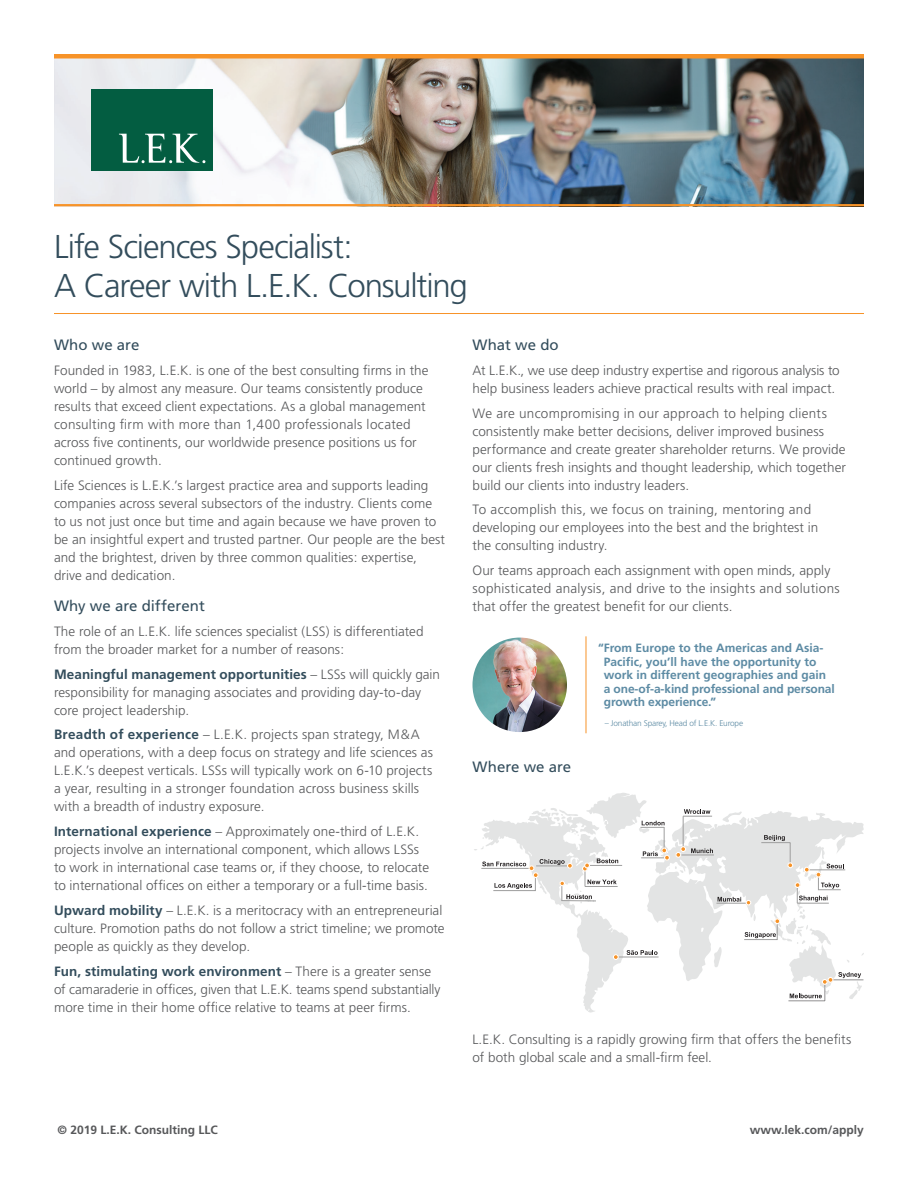
<style>
.page{position:relative;width:918px;height:1188px;background:#fff}
.page>*{position:absolute;margin:0;border:0;box-sizing:border-box;transform-origin:0 0}
.t1{font:300 33px/39px "Frutiger";letter-spacing:-.035em;color:#334d5c}
.TEXT_HEAD{font:15px "Frutiger";color:#334d5c}
.BODY_COPY{font:300 13.5px/18px "Frutiger";letter-spacing:.005em;color:#57585a}
.pull_quote{font:700 12px/13.5px "Frutiger";color:#5d8ba4}
.url{font:700 12px "Frutiger";color:#57585a}
.pull_quote-2{font:300 8.25px "Frutiger";letter-spacing:-.02em;color:#5d8ba4}
.s1{font-weight:700;color:#334d5c}
</style>
<div class="page">
<img style="left:54px;top:59px;width:810px;height:145px">
<div style="left:54px;top:54px;width:810px;height:5px;background:#f79328"></div>
<hr style="left:54px;top:204px;width:810px;height:2px;background:#f79328">
<div style="left:91px;top:89px;width:121px;height:82px;background:#035d41"></div>
<svg style="left:119px;top:134px;width:87px;height:29px"></svg>
<hr style="left:54px;top:313px;width:810px;height:1px;background:#f79328">
<hr style="left:586px;top:636px;width:1px;height:97px;background:#f79328">
<img style="left:472px;top:638px;width:95px;height:94px;border-radius:47px">
<svg style="left:474px;top:793px;width:390px;height:220px"></svg>
<p class="t1" style="left:54px;top:227px;width:415px">Life Sciences Specialist:<br>A Career with L.E.K. Consulting</p>
<p class="TEXT_HEAD" style="left:54px;top:336px;width:87px">Who we are</p>
<p class="BODY_COPY" style="left:54px;top:361px;width:376px">Founded in 1983, L.E.K. is one of the best consulting firms in the world – by almost any measure. Our teams consistently produce results that exceed client expectations. As a global management consulting firm with more than 1,400 professionals located across five continents, our worldwide presence positions us for continued growth.</p>
<p class="BODY_COPY" style="left:54px;top:476px;width:393px">Life Sciences is L.E.K.’s largest practice area and supports leading companies across several subsectors of the industry. Clients come to us not just once but time and again because we have proven to be an insightful expert and trusted partner. Our people are the best and the brightest, driven by three common qualities: expertise, drive and dedication.</p>
<p class="TEXT_HEAD" style="left:54px;top:597px;width:152px">Why we are different</p>
<p class="BODY_COPY" style="left:54px;top:622px;width:371px">The role of an L.E.K. life sciences specialist (LSS) is differentiated from the broader market for a number of reasons:</p>
<p class="BODY_COPY" style="left:54px;top:665px;width:388px"><span class="s1">Meaningful management opportunities</span> – LSSs will quickly gain responsibility for managing associates and providing day-to-day core project leadership.</p>
<p class="BODY_COPY" style="left:54px;top:726px;width:380px"><span class="s1">Breadth of experience</span> – L.E.K. projects span strategy, M&amp;A and operations, with a deep focus on strategy and life sciences as L.E.K.’s deepest verticals. LSSs will typically work on 6-10 projects a year, resulting in a stronger foundation across business skills with a breadth of industry exposure.</p>
<p class="BODY_COPY" style="left:54px;top:823px;width:377px"><span class="s1">International experience</span> – Approximately one-third of L.E.K. projects involve an international component, which allows LSSs to work in international case teams or, if they choose, to relocate to international offices on either a temporary or a full-time basis.</p>
<p class="BODY_COPY" style="left:54px;top:901px;width:392px"><span class="s1">Upward mobility</span> – L.E.K. is a meritocracy with an entrepreneurial culture. Promotion paths do not follow a strict timeline; we promote people as quickly as they develop.</p>
<p class="BODY_COPY" style="left:54px;top:962px;width:388px"><span class="s1">Fun, stimulating work environment</span> – There is a greater sense of camaraderie in offices, given that L.E.K. teams spend substantially more time in their home office relative to teams at peer firms.</p>
<p class="TEXT_HEAD" style="left:473px;top:336px;width:88px">What we do</p>
<p class="BODY_COPY" style="left:473px;top:361px;width:369px">At L.E.K., we use deep industry expertise and rigorous analysis to help business leaders achieve practical results with real impact.</p>
<p class="BODY_COPY" style="left:473px;top:404px;width:375px">We are uncompromising in our approach to helping clients consistently make better decisions, deliver improved business performance and create greater shareholder returns. We provide our clients fresh insights and thought leadership, which together build our clients into industry leaders.</p>
<p class="BODY_COPY" style="left:473px;top:501px;width:347px">To accomplish this, we focus on training, mentoring and developing our employees into the best and the brightest in the consulting industry.</p>
<p class="BODY_COPY" style="left:473px;top:562px;width:369px">Our teams approach each assignment with open minds, apply sophisticated analysis, and drive to the insights and solutions that offer the greatest benefit for our clients.</p>
<p class="TEXT_HEAD" style="left:473px;top:758px;width:100px">Where we are</p>
<p class="pull_quote" style="left:604px;top:641px;width:233px;text-indent:-6px">“From Europe to the Americas and Asia-Pacific, you’ll have the opportunity to work in different geographies and gain a one-of-a-kind professional and personal growth experience.”</p>
<p class="pull_quote-2" style="left:605px;top:719px;width:140px">– Jonathan Sparey, Head of L.E.K. Europe</p>
<p class="BODY_COPY" style="left:473px;top:1030px;width:380px">L.E.K. Consulting is a rapidly growing firm that offers the benefits of both global scale and a small-firm feel.</p>
<p class="url" style="left:58px;top:1123px;width:162px">© 2019 L.E.K. Consulting LLC</p>
<p class="url" style="left:750px;top:1123px;width:116px">www.lek.com/apply</p>
</div>
